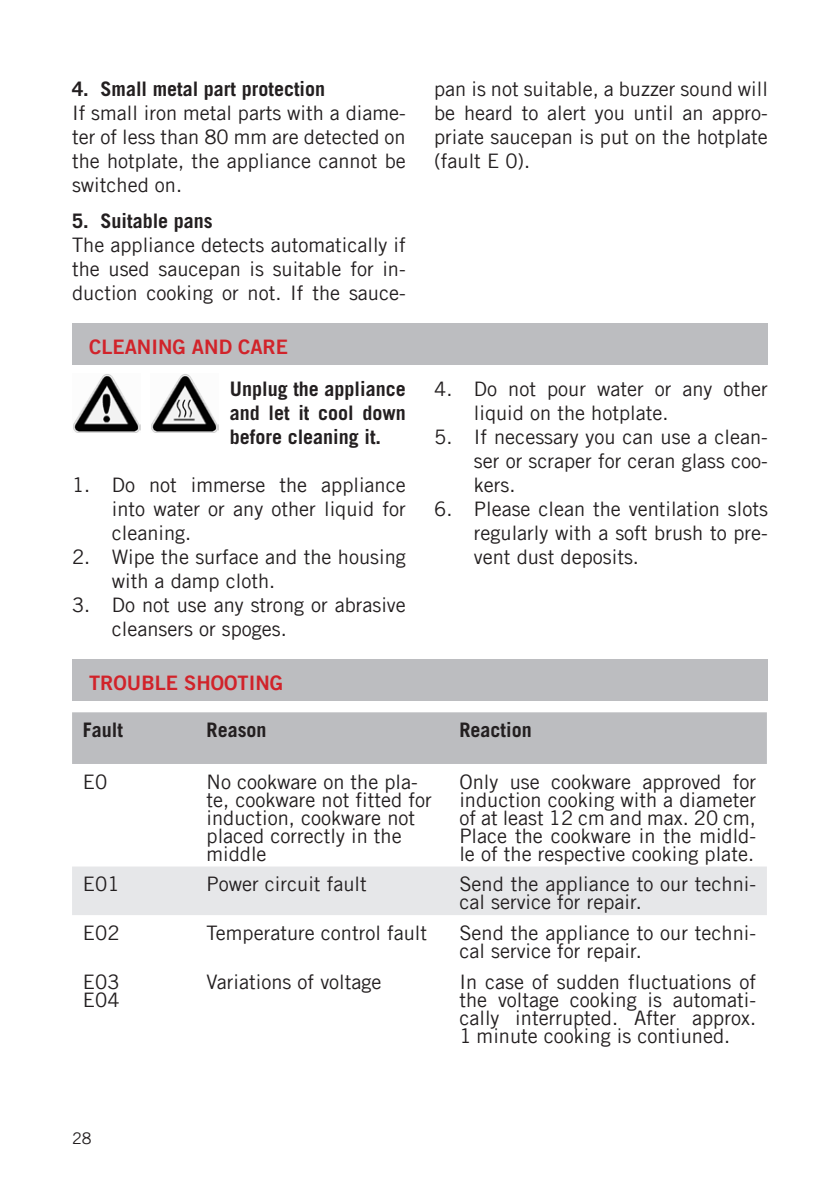
<style>
.page{position:relative;width:840px;height:1191px;background:#fff}
.page>*{position:absolute;margin:0;border:0;box-sizing:border-box;transform-origin:0 0}
.t1{font:20px/24px "Trade Gothic LT Com";color:#231f20;text-align:justify}
.t2{font:700 20px/24px "Trade Gothic LT Com";color:#231f20;text-align:justify}
.t3{font:20px "Trade Gothic LT Com Bd 2";color:#d1232a}
.t4{font:16px "Trade Gothic LT Com";color:#231f20}
</style>
<div class="page">
<div style="left:72px;top:323px;width:695px;height:42px;background:#bcbdc0"></div>
<img style="left:73px;top:374px;width:67px;height:59px">
<img style="left:151px;top:374px;width:67px;height:59px">
<div style="left:72px;top:659px;width:695px;height:42px;background:#bcbdc0"></div>
<div style="left:72px;top:712px;width:694px;height:52px;background:#bcbdc0"></div>
<div style="left:72px;top:866px;width:694px;height:49px;background:#e6e7e9"></div>
<p class="t2" style="left:72px;top:77px;width:254px">4. Small metal part protection</p>
<p class="t1" style="left:72px;top:101px;width:335px">If small iron metal parts with a diame&shy;ter of less than 80 mm are detected on the hotplate, the appliance cannot be switched on.</p>
<p class="t2" style="left:72px;top:209px;width:142px">5. Suitable pans</p>
<p class="t1" style="left:72px;top:233px;width:335px">The appliance detects automatically if the used saucepan is suitable for in&shy;duction cooking or not. If the sauce-</p>
<p class="t3" style="left:89px;top:334px;width:200px">CLEANING AND CARE</p>
<p class="t2" style="left:230px;top:377px;width:177px">Unplug the appliance and let it cool down before cleaning it.</p>
<p class="t1" style="left:112px;top:473px;width:295px;text-indent:-40px">1. Do not immerse the appliance into water or any other liquid for cleaning.</p>
<p class="t1" style="left:112px;top:545px;width:295px;text-indent:-40px">2. Wipe the surface and the housing with a damp cloth.</p>
<p class="t1" style="left:112px;top:593px;width:295px;text-indent:-40px">3. Do not use any strong or abrasive cleansers or spoges.</p>
<p class="t1" style="left:434px;top:77px;width:335px">pan is not suitable, a buzzer sound will be heard to alert you until an appro&shy;priate saucepan is put on the hotplate (fault E 0).</p>
<p class="t1" style="left:473px;top:377px;width:295px;text-indent:-40px">4. Do not pour water or any other liquid on the hotplate.</p>
<p class="t1" style="left:473px;top:425px;width:295px;text-indent:-40px">5. If necessary you can use a clean&shy;ser or scraper for ceran glass coo&shy;kers.</p>
<p class="t1" style="left:473px;top:497px;width:295px;text-indent:-40px">6. Please clean the ventilation slots regularly with a soft brush to pre&shy;vent dust deposits.</p>
<p class="t3" style="left:89px;top:670px;width:195px">TROUBLE SHOOTING</p>
<p class="t2" style="left:83px;top:718px;width:41px">Fault</p>
<p class="t2" style="left:206px;top:718px;width:61px">Reason</p>
<p class="t2" style="left:459px;top:718px;width:74px">Reaction</p>
<p class="t1" style="left:83px;top:769px;width:26px">E0</p>
<p class="t1" style="left:206px;top:772px;width:226px;line-height:18px;text-align:left">No cookware on the pla&shy;te, cookware not fitted for induction, cookware not placed correctly in the middle</p>
<p class="t1" style="left:459px;top:772px;width:298px;line-height:18px">Only use cookware approved for induction cooking with a diameter of at least 12 cm and max. 20 cm, Place the cookware in the midld&shy;le of the respective cooking plate.</p>
<p class="t1" style="left:83px;top:872px;width:38px">E01</p>
<p class="t1" style="left:206px;top:872px;width:161px">Power circuit fault</p>
<p class="t1" style="left:459px;top:875px;width:298px;line-height:18px">Send the appliance to our techni&shy;cal service for repair.</p>
<p class="t1" style="left:83px;top:920px;width:38px">E02</p>
<p class="t1" style="left:206px;top:920px;width:222px">Temperature control fault</p>
<p class="t1" style="left:459px;top:923px;width:298px;line-height:18px">Send the appliance to our techni&shy;cal service for repair.</p>
<p class="t1" style="left:83px;top:972px;width:38px;line-height:18px">E03<br>E04</p>
<p class="t1" style="left:206px;top:969px;width:176px">Variations of voltage</p>
<p class="t1" style="left:459px;top:972px;width:298px;line-height:18px">In case of sudden fluctuations of the voltage cooking is automati&shy;cally interrupted. After approx.<br>1 minute cooking is contiuned.</p>
<p class="t4" style="left:72px;top:1128px;width:21px">28</p>
</div>
